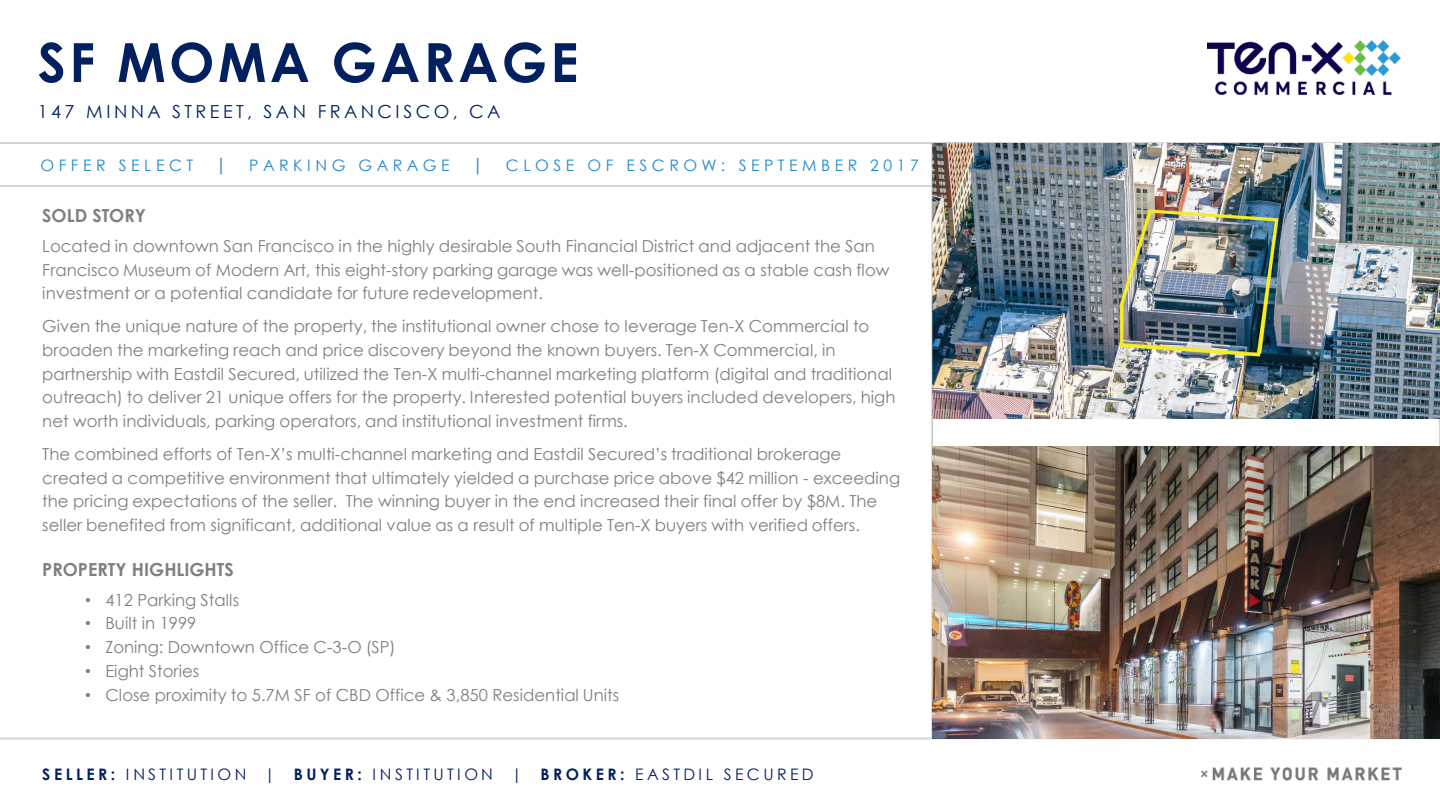
<style>
.page{position:relative;width:1440px;height:810px;background:#fff}
.page>*{position:absolute;margin:0;border:0;box-sizing:border-box;transform-origin:0 0}
.t1{font:700 54px "Century Gothic";letter-spacing:.065em;color:#002060}
.t2{font:18px "Century Gothic";letter-spacing:.19em;color:#002060}
.t3{font:700 18px "Century Gothic";color:#7f7f7f}
.t4{font:16.5px/23.7px "Century Gothic";color:#7f7f7f}
.t5{font:15.9px "Century Gothic";letter-spacing:.215em;color:#002060}
.t6{font:15.9px "Century Gothic";letter-spacing:.285em;color:#2388cc}
.s1{font-size:18px}
.s2{font-family:"Arial"}
.s3{font-weight:700}
</style>
<div class="page">
<hr style="left:0;top:142px;width:1003px;height:2px;background:#c5c8c9">
<hr style="left:0;top:185px;width:1003px;height:2px;background:#c5c8c9">
<hr style="left:931px;top:142px;width:2px;height:597px;background:#c5c8c9">
<hr style="left:1439px;top:142px;width:1px;height:597px;background:#c5c8c9">
<hr style="left:931px;top:142px;width:509px;height:2px;background:#c5c8c9">
<hr style="left:931px;top:738px;width:509px;height:1px;background:#c5c8c9">
<img style="left:932px;top:446px;width:508px;height:292px">
<img style="left:932px;top:143px;width:508px;height:276px">
<img style="left:1201px;top:767px;width:201px;height:14px">
<img style="left:1208px;top:41px;width:192px;height:53px">
<hr style="left:0;top:737px;width:932px;height:3px;background:#d9d9d9">
<p class="t1" style="left:38px;top:21px;width:542px">SF MOMA GARAGE</p>
<p class="t2" style="left:38px;top:99px;width:464px">147 MINNA STREET, SAN FRANCISCO, CA</p>
<p class="t6" style="left:40px;top:155px;width:880px">OFFER SELECT <span class="s1">|</span> PARKING GARAGE <span class="s1">|</span> CLOSE OF ESCROW: SEPTEMBER 2017</p>
<p class="t3" style="left:42px;top:202px;width:105px">SOLD STORY</p>
<p class="t4" style="left:42px;top:234px;width:849px">Located in downtown San Francisco in the highly desirable South Financial District and adjacent the San<br>Francisco Museum of Modern Art, this eight-story parking garage was well-positioned as a stable cash flow investment or a potential candidate for future redevelopment.</p>
<p class="t4" style="left:42px;top:314px;width:855px">Given the unique nature of the property, the institutional owner chose to leverage Ten-X Commercial to broaden the marketing reach and price discovery beyond the known buyers. Ten-X Commercial, in partnership with Eastdil Secured, utilized the Ten-X multi-channel marketing platform (digital and traditional outreach) to deliver 21 unique offers for the property. Interested potential buyers included developers, high net worth individuals, parking operators, and institutional investment firms.</p>
<p class="t4" style="left:42px;top:442px;width:859px">The combined efforts of Ten-X’s multi-channel marketing and Eastdil Secured’s traditional brokerage created a competitive environment that ultimately yielded a purchase price above $42 million - exceeding the pricing expectations of the seller. The winning buyer in the end increased their final offer by $8M. The seller benefited from significant, additional value as a result of multiple Ten-X buyers with verified offers.</p>
<p class="t3" style="left:42px;top:555px;width:193px">PROPERTY HIGHLIGHTS</p>
<p class="t4" style="left:85px;top:588px;width:155px"><span class="s2">•</span> 412 Parking Stalls</p>
<p class="t4" style="left:85px;top:611px;width:113px"><span class="s2">•</span> Built in 1999</p>
<p class="t4" style="left:85px;top:635px;width:312px"><span class="s2">•</span> Zoning: Downtown Office C-3-O (SP)</p>
<p class="t4" style="left:85px;top:659px;width:116px"><span class="s2">•</span> Eight Stories</p>
<p class="t4" style="left:85px;top:683px;width:535px"><span class="s2">•</span> Close proximity to 5.7M SF of CBD Office &amp; 3,850 Residential Units</p>
<p class="t5" style="left:42px;top:763px;width:773px"><span class="s3">SELLER:</span> INSTITUTION | <span class="s3">BUYER:</span> INSTITUTION | <span class="s3">BROKER:</span> EASTDIL SECURED</p>
</div>
